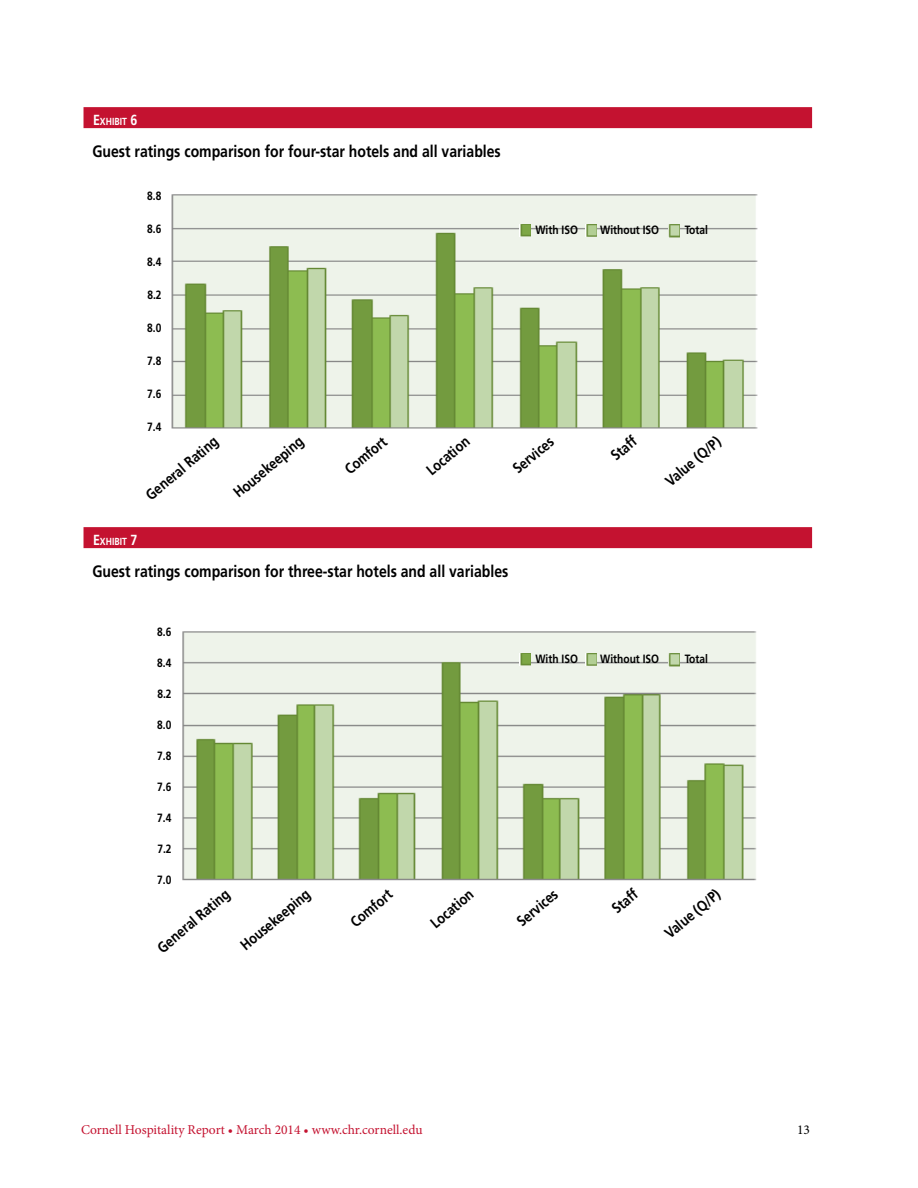
<style>
.page{position:relative;width:918px;height:1188px;background:#fff}
.page>*{position:absolute;margin:0;border:0;box-sizing:border-box;transform-origin:0 0}
.t1{font:700 16.5px "Frutiger LT Std";color:#000;scale:.85 1}
.t2{font:700 15px "Frutiger LT Std";color:#000;scale:.85 1}
.t3{font:13.5px "Minion Pro";color:#c41230}
.t4{font:13.5px "Minion Pro";color:#000}
.t5{font:700 12px "Frutiger LT Std";color:#000;scale:.85 1}
.t6{font:700 10.2px "Frutiger LT Std";color:#fff;scale:.85 1}
.s1{font-size:14.7px}
</style>
<div class="page">
<div style="left:84px;top:107px;width:728px;height:21px;background:#c41230"></div>
<div style="left:84px;top:527px;width:728px;height:21px;background:#c41230"></div>
<img style="left:171px;top:194px;width:587px;height:235px">
<img style="left:182px;top:631px;width:575px;height:250px">
<svg style="left:519px;top:224px;width:12px;height:13px"></svg>
<svg style="left:585px;top:224px;width:12px;height:13px"></svg>
<svg style="left:669px;top:224px;width:11px;height:13px"></svg>
<svg style="left:519px;top:653px;width:12px;height:13px"></svg>
<svg style="left:585px;top:653px;width:12px;height:13px"></svg>
<svg style="left:669px;top:653px;width:11px;height:13px"></svg>
<p class="t6" style="left:93px;top:116px;width:54px"><span class="s1">E</span>xhibit <span class="s1">6</span></p>
<p class="t1" style="left:93px;top:141px;width:482px">Guest ratings comparison for four-star hotels and all variables</p>
<p class="t5" style="left:147px;top:188px;width:18px">8.8</p>
<p class="t5" style="left:147px;top:221px;width:18px">8.6</p>
<p class="t5" style="left:147px;top:254px;width:18px">8.4</p>
<p class="t5" style="left:147px;top:287px;width:18px">8.2</p>
<p class="t5" style="left:147px;top:320px;width:18px">8.0</p>
<p class="t5" style="left:147px;top:353px;width:18px">7.8</p>
<p class="t5" style="left:147px;top:386px;width:18px">7.6</p>
<p class="t5" style="left:147px;top:419px;width:18px">7.4</p>
<p class="t5" style="left:535px;top:223px;width:47px">With ISO</p>
<p class="t5" style="left:600px;top:223px;width:70px">Without ISO</p>
<p class="t5" style="left:685px;top:223px;width:29px">Total</p>
<p class="t2" style="left:142px;top:490px;width:107px;rotate:-40deg">GeneralRating</p>
<p class="t2" style="left:230px;top:488px;width:102px;rotate:-40deg">Housekeeping</p>
<p class="t2" style="left:341px;top:465px;width:60px;rotate:-40deg">Comfort</p>
<p class="t2" style="left:423px;top:465px;width:63px;rotate:-40deg">Location</p>
<p class="t2" style="left:509px;top:464px;width:58px;rotate:-40deg">Services</p>
<p class="t2" style="left:607px;top:451px;width:35px;rotate:-40deg">Staff</p>
<p class="t2" style="left:662px;top:476px;width:81px;rotate:-40deg">Value (Q/P)</p>
<p class="t6" style="left:93px;top:536px;width:54px"><span class="s1">E</span>xhibit <span class="s1">7</span></p>
<p class="t1" style="left:93px;top:561px;width:491px">Guest ratings comparison for three-star hotels and all variables</p>
<p class="t5" style="left:157px;top:625px;width:18px">8.6</p>
<p class="t5" style="left:157px;top:656px;width:18px">8.4</p>
<p class="t5" style="left:157px;top:687px;width:18px">8.2</p>
<p class="t5" style="left:157px;top:718px;width:18px">8.0</p>
<p class="t5" style="left:157px;top:749px;width:18px">7.8</p>
<p class="t5" style="left:157px;top:780px;width:18px">7.6</p>
<p class="t5" style="left:157px;top:811px;width:18px">7.4</p>
<p class="t5" style="left:157px;top:842px;width:18px">7.2</p>
<p class="t5" style="left:157px;top:873px;width:18px">7.0</p>
<p class="t5" style="left:535px;top:652px;width:47px">With ISO</p>
<p class="t5" style="left:600px;top:652px;width:70px">Without ISO</p>
<p class="t5" style="left:685px;top:652px;width:29px">Total</p>
<p class="t2" style="left:154px;top:943px;width:107px;rotate:-40deg">GeneralRating</p>
<p class="t2" style="left:237px;top:940px;width:102px;rotate:-40deg">Housekeeping</p>
<p class="t2" style="left:347px;top:917px;width:60px;rotate:-40deg">Comfort</p>
<p class="t2" style="left:427px;top:918px;width:63px;rotate:-40deg">Location</p>
<p class="t2" style="left:513px;top:916px;width:58px;rotate:-40deg">Services</p>
<p class="t2" style="left:608px;top:904px;width:35px;rotate:-40deg">Staff</p>
<p class="t2" style="left:661px;top:929px;width:81px;rotate:-40deg">Value (Q/P)</p>
<p class="t3" style="left:81px;top:1121px;width:343px">Cornell Hospitality Report • March 2014 • www.chr.cornell.edu</p>
<p class="t4" style="left:797px;top:1121px;width:14px">13</p>
</div>
